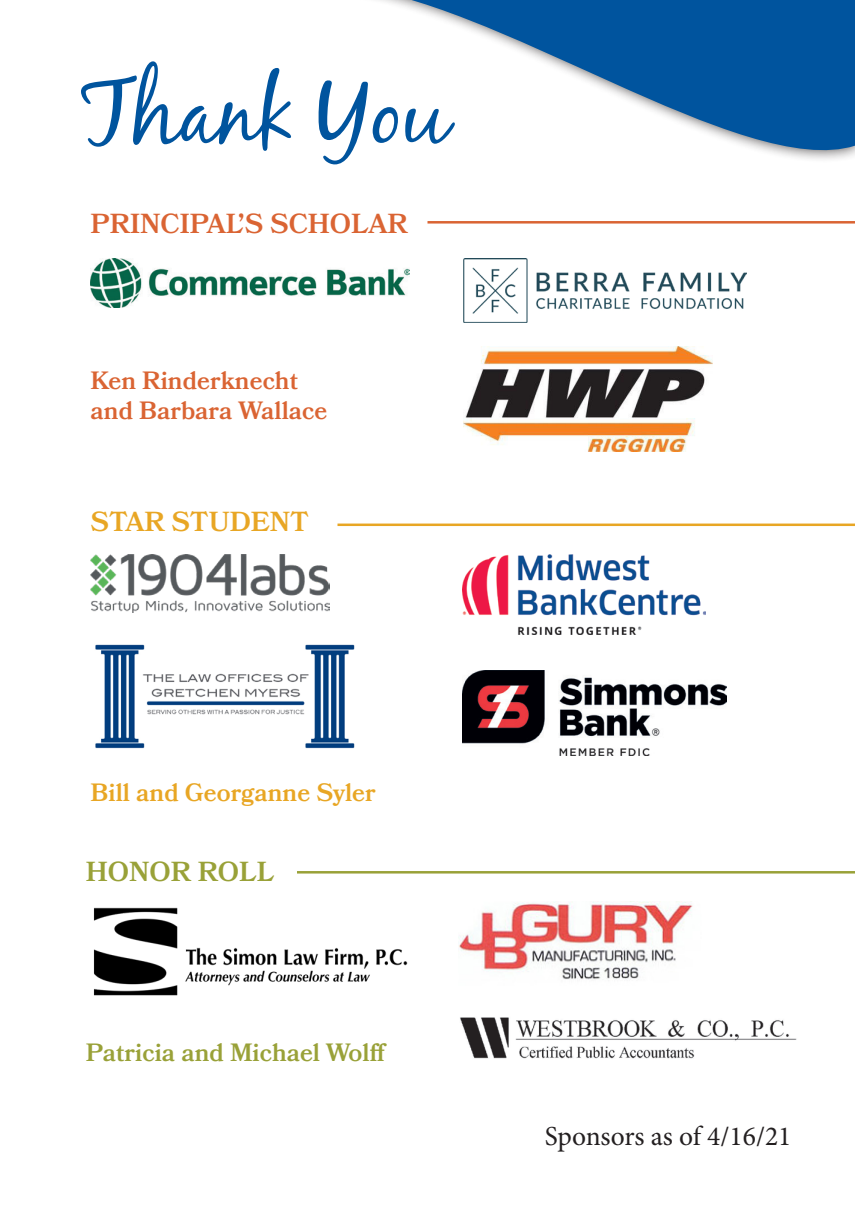
<style>
.page{position:relative;width:855px;height:1215px;background:#fff}
.page>*{position:absolute;margin:0;border:0;box-sizing:border-box;transform-origin:0 0}
.t1{font:90px "Black Jack";color:#00549e}
.t2{font:27.5px "Minion Pro";letter-spacing:-.005em;color:#231f20}
.t3{font:600 27.5px "Bookmania";color:#da6433}
.t4{font:600 27.5px "Bookmania";color:#e8a624}
.t5{font:600 27.5px "Bookmania";color:#99a138}
.t6{font:600 25px/30px "Bookmania";color:#da6433}
.t7{font:600 25px "Bookmania";color:#99a138}
.t8{font:600 25px "Bookmania";color:#e8a624}
</style>
<div class="page">
<img style="left:91px;top:258px;width:318px;height:50px">
<img style="left:463px;top:258px;width:284px;height:64px">
<img style="left:463px;top:346px;width:250px;height:105px">
<img style="left:459px;top:902px;width:234px;height:78px">
<img style="left:460px;top:1017px;width:337px;height:42px">
<img style="left:93px;top:907px;width:315px;height:89px">
<img style="left:91px;top:555px;width:239px;height:58px">
<img style="left:462px;top:555px;width:244px;height:80px">
<img style="left:95px;top:644px;width:260px;height:105px">
<img style="left:462px;top:670px;width:265px;height:85px">
<hr style="left:428px;top:221px;width:427px;height:3px;background:#da6433">
<hr style="left:338px;top:524px;width:517px;height:2px;background:#e8a624">
<hr style="left:297px;top:871px;width:558px;height:3px;background:#99a138">
<svg style="left:380px;top:0;width:475px;height:160px"></svg>
<p class="t1" style="left:81px;top:58px;width:369px">Thank You</p>
<p class="t3" style="left:91px;top:207px;width:318px">PRINCIPAL’S SCHOLAR</p>
<p class="t6" style="left:91px;top:365px;width:238px">Ken Rinderknecht and Barbara Wallace</p>
<p class="t4" style="left:91px;top:505px;width:220px">STAR STUDENT</p>
<p class="t8" style="left:91px;top:778px;width:287px">Bill and Georganne Syler</p>
<p class="t5" style="left:86px;top:855px;width:190px">HONOR ROLL</p>
<p class="t7" style="left:86px;top:1037px;width:302px">Patricia and Michael Wolff</p>
<p class="t2" style="left:545px;top:1118px;width:248px">Sponsors as of 4/16/21</p>
</div>
